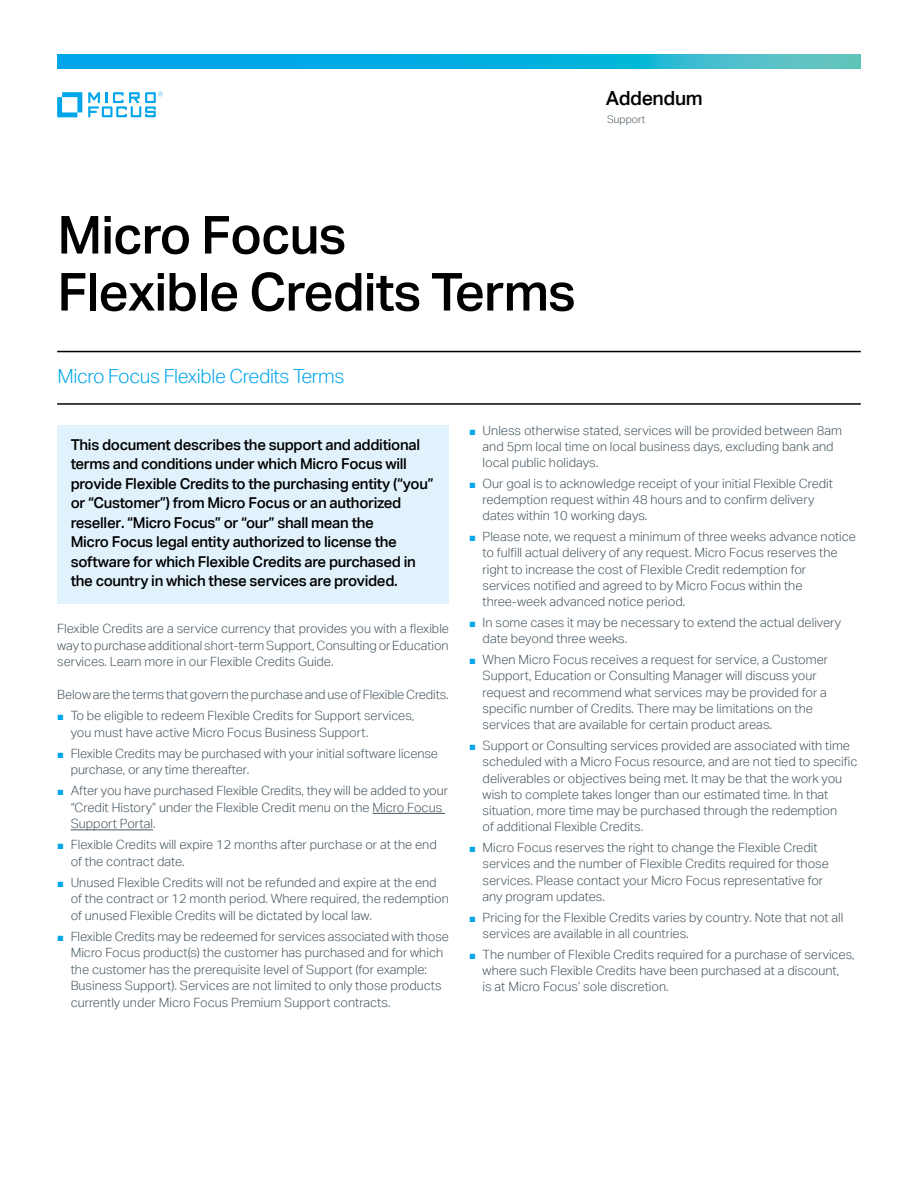
<style>
.page{position:relative;width:918px;height:1188px;background:#fff}
.page>*{position:absolute;margin:0;border:0;box-sizing:border-box;transform-origin:0 0}
.headline_35_38{font:500 52.5px/57px "Aktiv Grotesk";letter-spacing:-.02em;color:#000}
.intro1_13_16-light_b{font:300 19.5px "Aktiv Grotesk";letter-spacing:-.02em;color:#00a6e9}
.collateral_name_13_1{font:500 19.5px "Aktiv Grotesk";letter-spacing:-.02em;color:#000}
.subhead10_13_-_Singl{font:500 15px/19.5px "Aktiv Grotesk";letter-spacing:-.02em;color:#000}
.body_8_5_11-grey{font:300 12.75px/16.5px "Aktiv Grotesk";color:#455560}
.caption_7_9_5-grey{font:300 10.5px "Aktiv Grotesk";color:#455560}
.s1{font-family:"Arial";font-weight:400;font-size:11.25px;color:#00a6e9}
</style>
<div class="page">
<svg style="left:57px;top:54px;width:804px;height:15px;background:#14b0dc"></svg>
<svg style="left:57px;top:92px;width:25px;height:25px"></svg>
<svg style="left:88px;top:92px;width:75px;height:25px"></svg>
<hr style="left:57px;top:351px;width:804px;height:1px;background:#000">
<hr style="left:57px;top:403px;width:804px;height:2px;background:#000">
<hr style="left:373px;top:813px;width:72px;height:1px;background:#455560">
<hr style="left:71px;top:830px;width:82px;height:1px;background:#455560">
<div style="left:57px;top:425px;width:392px;height:179px;background:#e1f2fc"></div>
<p class="collateral_name_13_1" style="left:606px;top:86px;width:98px">Addendum</p>
<p class="caption_7_9_5-grey" style="left:607px;top:113px;width:40px">Support</p>
<p class="headline_35_38" style="left:57px;top:206px;width:520px">Micro Focus<br>Flexible Credits Terms</p>
<p class="intro1_13_16-light_b" style="left:58px;top:364px;width:288px">Micro Focus Flexible Credits Terms</p>
<p class="subhead10_13_-_Singl" style="left:71px;top:434px;width:364px">This document describes the support and additional terms and conditions under which Micro Focus will provide Flexible Credits to the purchasing entity (“you” or “Customer”) from Micro Focus or an authorized reseller. “Micro Focus” or “our” shall mean the<br>Micro Focus legal entity authorized to license the software for which Flexible Credits are purchased in the country in which these services are provided.</p>
<p class="body_8_5_11-grey" style="left:57px;top:621px;width:393px;text-align:justify">Flexible Credits are a service currency that provides you with a flexible way to purchase additional short-term Support, Consulting or Education services. Learn more in our Flexible Credits Guide.</p>
<p class="body_8_5_11-grey" style="left:57px;top:687px;width:393px">Below are the terms that govern the purchase and use of Flexible Credits.</p>
<p class="body_8_5_11-grey" style="left:71px;top:708px;width:345px;text-indent:-14px"><span class="s1">■</span> To be eligible to redeem Flexible Credits for Support services, you must have active Micro Focus Business Support.</p>
<p class="body_8_5_11-grey" style="left:71px;top:745px;width:369px;text-indent:-14px"><span class="s1">■</span> Flexible Credits may be purchased with your initial software license purchase, or any time thereafter.</p>
<p class="body_8_5_11-grey" style="left:71px;top:783px;width:379px;text-indent:-14px"><span class="s1">■</span> After you have purchased Flexible Credits, they will be added to your “Credit History” under the Flexible Credit menu on the Micro Focus<br>Support Portal.</p>
<p class="body_8_5_11-grey" style="left:71px;top:837px;width:368px;text-indent:-14px"><span class="s1">■</span> Flexible Credits will expire 12 months after purchase or at the end of the contract date.</p>
<p class="body_8_5_11-grey" style="left:71px;top:874px;width:380px;text-indent:-14px"><span class="s1">■</span> Unused Flexible Credits will not be refunded and expire at the end of the contract or 12 month period. Where required, the redemption of unused Flexible Credits will be dictated by local law.</p>
<p class="body_8_5_11-grey" style="left:71px;top:928px;width:380px;text-indent:-14px"><span class="s1">■</span> Flexible Credits may be redeemed for services associated with those Micro Focus product(s) the customer has purchased and for which the customer has the prerequisite level of Support (for example:<br>Business Support). Services are not limited to only those products currently under Micro Focus Premium Support contracts.</p>
<p class="body_8_5_11-grey" style="left:483px;top:422px;width:361px;text-indent:-14px"><span class="s1">■</span> Unless otherwise stated, services will be provided between 8am and 5pm local time on local business days, excluding bank and local public holidays.</p>
<p class="body_8_5_11-grey" style="left:483px;top:475px;width:352px;text-indent:-14px"><span class="s1">■</span> Our goal is to acknowledge receipt of your initial Flexible Credit redemption request within 48 hours and to confirm delivery dates within 10 working days.</p>
<p class="body_8_5_11-grey" style="left:483px;top:529px;width:375px;text-indent:-14px"><span class="s1">■</span> Please note, we request a minimum of three weeks advance notice to fulfill actual delivery of any request. Micro Focus reserves the right to increase the cost of Flexible Credit redemption for services notified and agreed to by Micro Focus within the three-week advanced notice period.</p>
<p class="body_8_5_11-grey" style="left:483px;top:614px;width:360px;text-indent:-14px"><span class="s1">■</span> In some cases it may be necessary to extend the actual delivery date beyond three weeks.</p>
<p class="body_8_5_11-grey" style="left:483px;top:651px;width:347px;text-indent:-14px"><span class="s1">■</span> When Micro Focus receives a request for service, a Customer Support, Education or Consulting Manager will discuss your request and recommend what services may be provided for a specific number of Credits. There may be limitations on the services that are available for certain product areas.</p>
<p class="body_8_5_11-grey" style="left:483px;top:737px;width:376px;text-indent:-14px"><span class="s1">■</span> Support or Consulting services provided are associated with time scheduled with a Micro Focus resource, and are not tied to specific deliverables or objectives being met. It may be that the work you wish to complete takes longer than our estimated time. In that situation, more time may be purchased through the redemption<br>of additional Flexible Credits.</p>
<p class="body_8_5_11-grey" style="left:483px;top:839px;width:348px;text-indent:-14px"><span class="s1">■</span> Micro Focus reserves the right to change the Flexible Credit services and the number of Flexible Credits required for those services. Please contact your Micro Focus representative for any program updates.</p>
<p class="body_8_5_11-grey" style="left:483px;top:909px;width:362px;text-indent:-14px"><span class="s1">■</span> Pricing for the Flexible Credits varies by country. Note that not all services are available in all countries.</p>
<p class="body_8_5_11-grey" style="left:483px;top:946px;width:374px;text-indent:-14px"><span class="s1">■</span> The number of Flexible Credits required for a purchase of services, where such Flexible Credits have been purchased at a discount,<br>is at Micro Focus’ sole discretion.</p>
</div>
